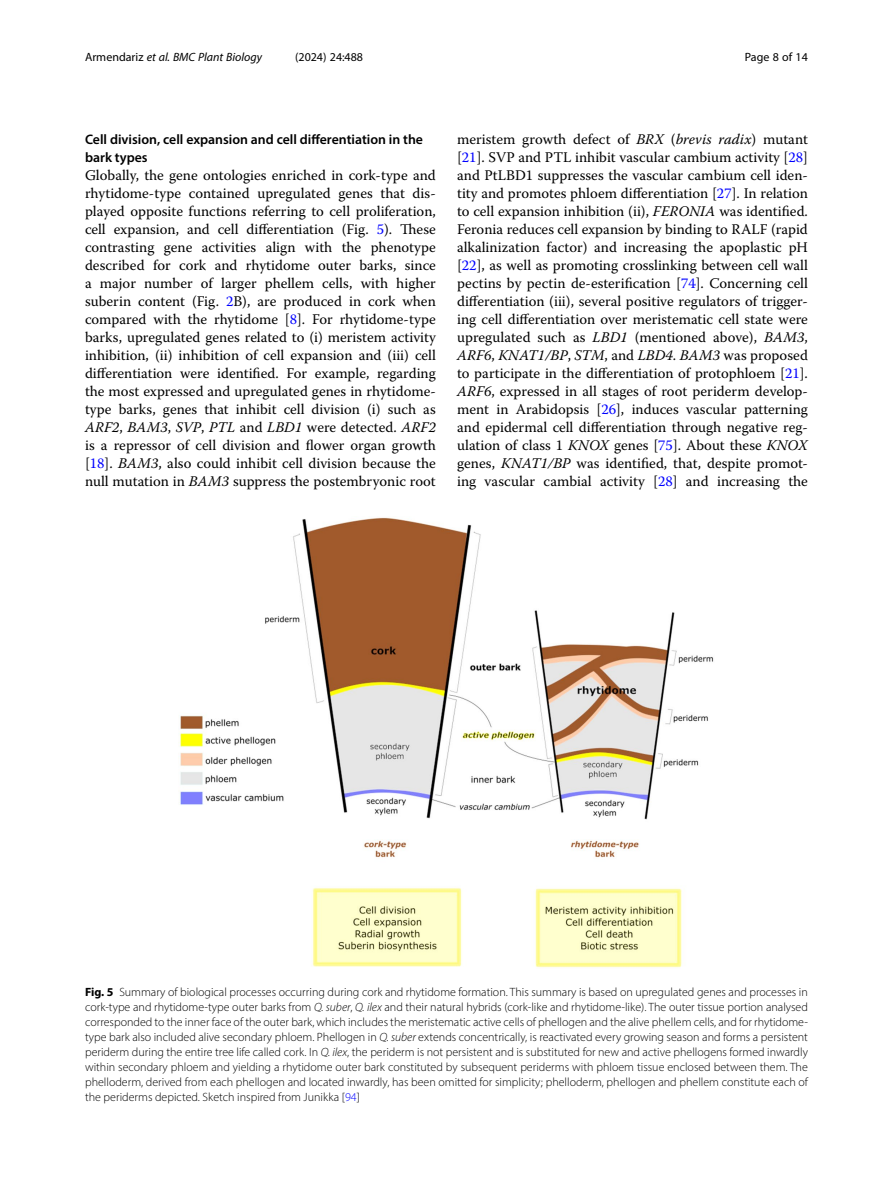
<style>
.page{position:relative;width:893px;height:1191px;background:#fff}
.page>*{position:absolute;margin:0;border:0;box-sizing:border-box;transform-origin:0 0}
.Body_Text{font:14.7px/18px "Warnock Pro";color:#000;text-align:justify}
.Head_2{font:600 13.8px/18px "Myriad Pro";color:#000}
.Figure_Caption{font:300 12px/15px "Myriad Pro";color:#000;text-align:justify}
.t1{font:italic 12px "Myriad Pro";color:#000}
.t2{font:12px "Myriad Pro";color:#000}
.s1{font-style:normal}
.s2{color:#00f}
.s3{font-style:italic}
.s4{font-weight:700}
</style>
<div class="page">
<img style="left:180px;top:517px;width:534px;height:451px">
<p class="t1" style="left:85px;top:50px;width:178px"><span class="s1">Armendariz</span> et al. BMC Plant Biology</p>
<p class="t2" style="left:295px;top:50px;width:70px">(2024) 24:488</p>
<p class="t2" style="left:745px;top:50px;width:65px">Page 8 of 14</p>
<p class="Head_2" style="left:85px;top:130px;width:339px">Cell division, cell expansion and cell differentiation in the bark types</p>
<p class="Body_Text" style="left:85px;top:166px;width:352px">Globally, the gene ontologies enriched in cork-type and rhytidome-type contained upregulated genes that dis&shy;played opposite functions referring to cell proliferation, cell expansion, and cell differentiation (Fig. <span class="s2">5</span>). These contrasting gene activities align with the phenotype described for cork and rhytidome outer barks, since a major number of larger phellem cells, with higher suberin content (Fig. <span class="s2">2</span>B), are produced in cork when compared with the rhytidome [<span class="s2">8</span>]. For rhytidome-type barks, upregulated genes related to (i) meristem activity inhibition, (ii) inhibition of cell expansion and (iii) cell differentiation were identified. For example, regarding the most expressed and upregulated genes in rhytidome&shy;type barks, genes that inhibit cell division (i) such as <span class="s3">ARF2</span>, <span class="s3">BAM3</span>, <span class="s3">SVP</span>, <span class="s3">PTL</span> and <span class="s3">LBD1</span> were detected. <span class="s3">ARF2 </span>is a repressor of cell division and flower organ growth [<span class="s2">18</span>]. <span class="s3">BAM3</span>, also could inhibit cell division because the null mutation in <span class="s3">BAM3</span> suppress the postembryonic root</p>
<p class="Body_Text" style="left:457px;top:130px;width:352px">meristem growth defect of <span class="s3">BRX</span> (<span class="s3">brevis radix</span>) mutant [<span class="s2">21</span>]. SVP and PTL inhibit vascular cambium activity [<span class="s2">28</span>] and PtLBD1 suppresses the vascular cambium cell iden&shy;tity and promotes phloem differentiation [<span class="s2">27</span>]. In relation to cell expansion inhibition (ii), <span class="s3">FERONIA</span> was identified.<br>Feronia reduces cell expansion by binding to RALF (rapid alkalinization factor) and increasing the apoplastic pH [<span class="s2">22</span>], as well as promoting crosslinking between cell wall pectins by pectin de-esterification [<span class="s2">74</span>]. Concerning cell differentiation (iii), several positive regulators of trigger&shy;ing cell differentiation over meristematic cell state were upregulated such as <span class="s3">LBD1</span> (mentioned above), <span class="s3">BAM3</span>, <span class="s3">ARF6</span>, <span class="s3">KNAT1/BP</span>, <span class="s3">STM</span>, and <span class="s3">LBD4</span>. <span class="s3">BAM3</span> was proposed to participate in the differentiation of protophloem [<span class="s2">21</span>].<br><span class="s3">ARF6</span>, expressed in all stages of root periderm develop&shy;ment in Arabidopsis [<span class="s2">26</span>], induces vascular patterning and epidermal cell differentiation through negative reg&shy;ulation of class 1 <span class="s3">KNOX</span> genes [<span class="s2">75</span>]. About these <span class="s3">KNOX </span>genes, <span class="s3">KNAT1/BP</span> was identified, that, despite promot&shy;ing vascular cambial activity [<span class="s2">28</span>] and increasing the</p>
<p class="Figure_Caption" style="left:85px;top:984px;width:724px"><span class="s4">Fig. 5</span> Summary of biological processes occurring during cork and rhytidome formation. This summary is based on upregulated genes and processes in cork-type and rhytidome-type outer barks from <span class="s3">Q. suber</span>, <span class="s3">Q. ilex</span> and their natural hybrids (cork-like and rhytidome-like). The outer tissue portion analysed corresponded to the inner face of the outer bark, which includes the meristematic active cells of phellogen and the alive phellem cells, and for rhytidome&shy;type bark also included alive secondary phloem. Phellogen in <span class="s3">Q. suber</span> extends concentrically, is reactivated every growing season and forms a persistent periderm during the entire tree life called cork. In <span class="s3">Q. ilex</span>, the periderm is not persistent and is substituted for new and active phellogens formed inwardly within secondary phloem and yielding a rhytidome outer bark constituted by subsequent periderms with phloem tissue enclosed between them. The phelloderm, derived from each phellogen and located inwardly, has been omitted for simplicity; phelloderm, phellogen and phellem constitute each of the periderms depicted. Sketch inspired from Junikka [<span class="s2">94</span>]</p>
</div>
